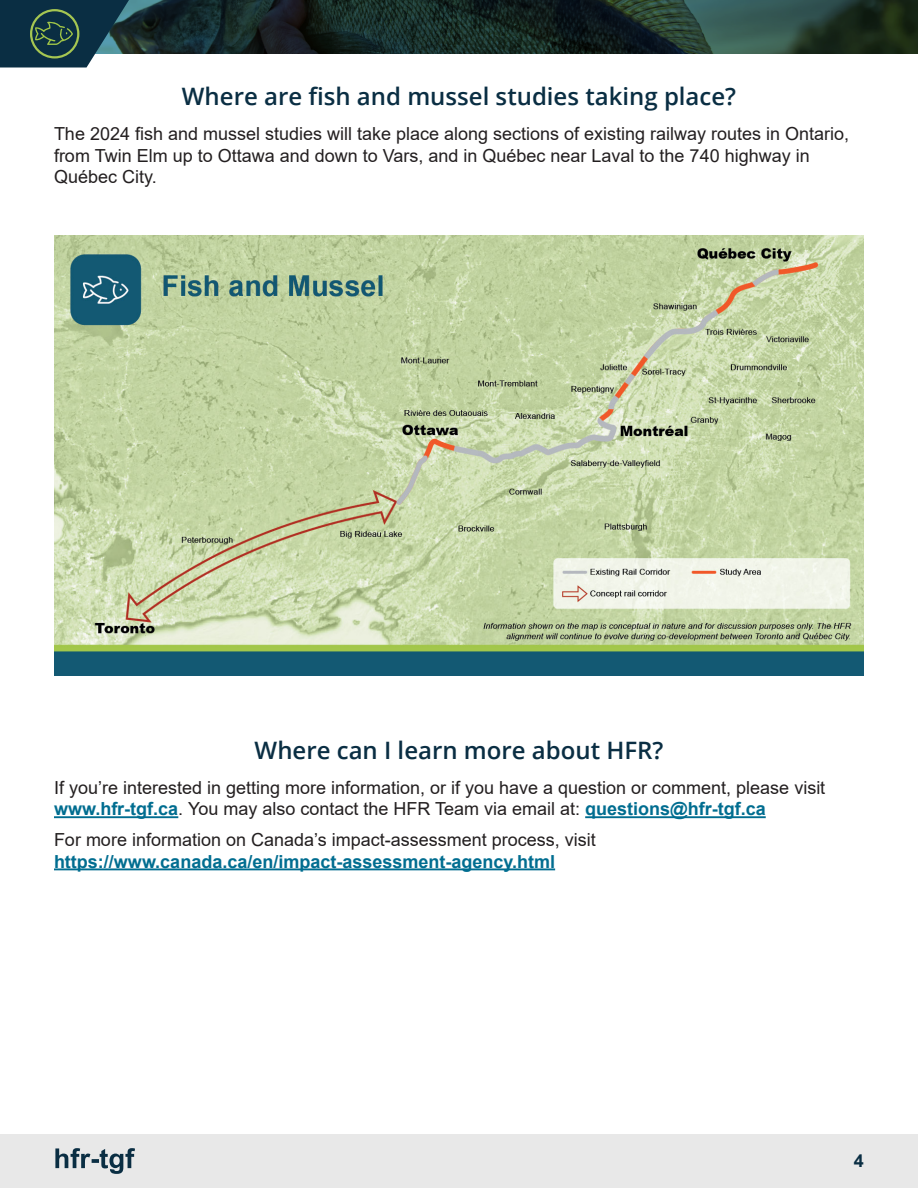
<style>
.page{position:relative;width:918px;height:1188px;background:#fff}
.page>*{position:absolute;margin:0;border:0;box-sizing:border-box;transform-origin:0 0}
.t1{font:600 24px "Open Sans";color:#0a2e43}
.t2{font:18px/21.6px "Arial";color:#231f20}
.t3{font:700 18px "Arial";color:#0a2e43}
.s1{font-weight:700;color:#006d90}
</style>
<div class="page">
<div style="left:0;top:1134px;width:918px;height:54px;background:#e8e8e8"></div>
<svg style="left:56px;top:1148px;width:79px;height:26px"></svg>
<svg style="left:129px;top:0;width:789px;height:54px;background:#1c302b"></svg>
<hr style="left:54px;top:816px;width:124px;height:2px;background:#006d90">
<hr style="left:585px;top:816px;width:181px;height:2px;background:#006d90">
<hr style="left:54px;top:868px;width:501px;height:2px;background:#006d90">
<img style="left:54px;top:236px;width:810px;height:440px">
<svg style="left:0;top:0;width:129px;height:68px;background:#274953"></svg>
<p class="t1" style="left:182px;top:80px;width:556px">Where are fish and mussel studies taking place?</p>
<p class="t2" style="left:54px;top:123px;width:797px">The 2024 fish and mussel studies will take place along sections of existing railway routes in Ontario, from Twin Elm up to Ottawa and down to Vars, and in Québec near Laval to the 740 highway in<br>Québec City.</p>
<p class="t1" style="left:255px;top:733px;width:410px">Where can I learn more about HFR?</p>
<p class="t2" style="left:54px;top:776px;width:773px">If you’re interested in getting more information, or if you have a question or comment, please visit <span class="s1">www.hfr-tgf.ca</span>. You may also contact the HFR Team via email at: <span class="s1">questions@hfr-tgf.ca</span></p>
<p class="t2" style="left:54px;top:829px;width:543px">For more information on Canada’s impact-assessment process, visit <span class="s1">https://www.canada.ca/en/impact-assessment-agency.html</span></p>
<p class="t3" style="left:854px;top:1148px;width:12px">4</p>
</div>
